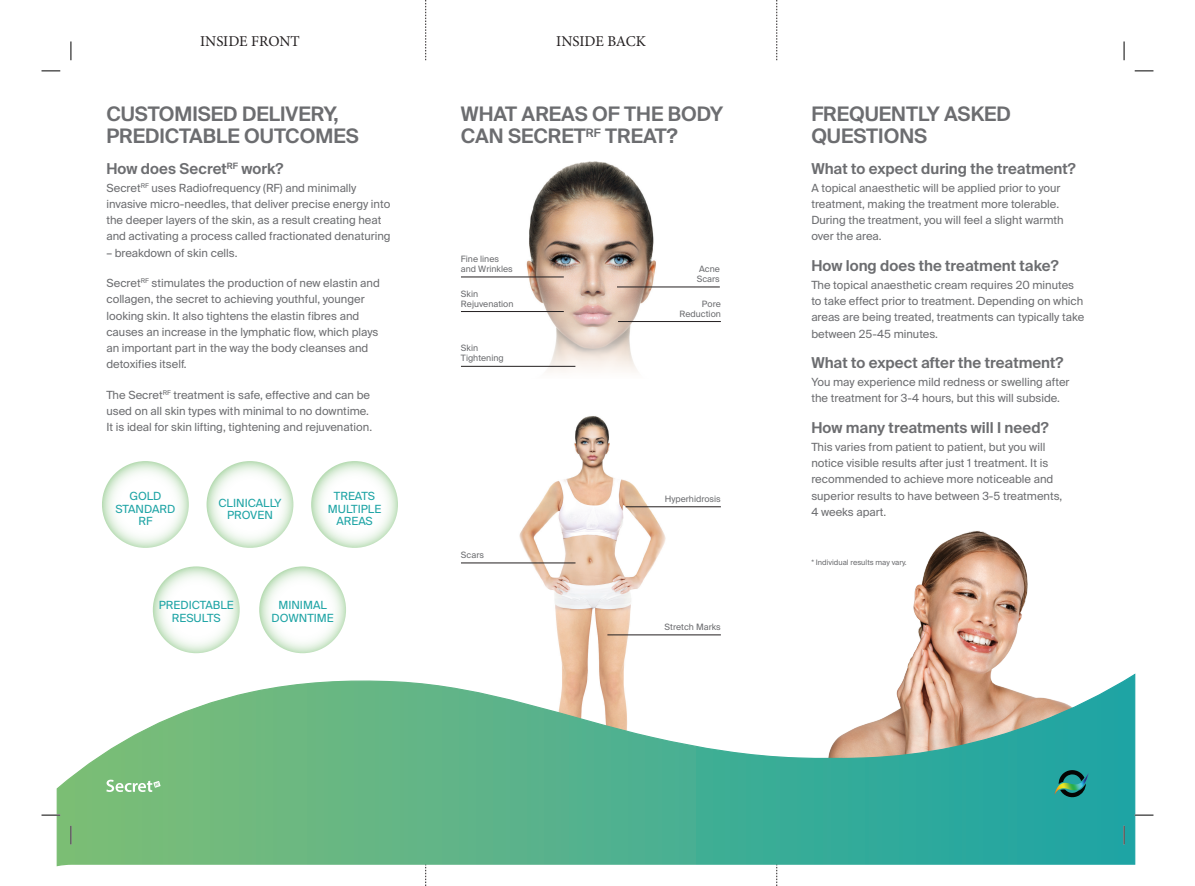
<style>
.page{position:relative;width:1195px;height:886px;background:#fff}
.page>*{position:absolute;margin:0;border:0;box-sizing:border-box;transform-origin:0 0}
.t1{font:600 20px/22.5px "Suisse Intl";color:#6c6d70}
.t2{font:600 15px "Suisse Intl";color:#6c6d70}
.t3{font:15px "Minion Pro";color:#231f20}
.t4{font:11.25px/16.2px "Suisse Intl";color:#6c6d70}
.t5{font:11.25px/12.5px "Suisse Intl";color:#1ea4a5;text-align:center}
.t6{font:8.75px/10px "Suisse Intl";color:#6c6d70}
.t7{font:7.5px "Suisse Intl";color:#6c6d70}
</style>
<div class="page">
<img style="left:906px;top:530px;width:230px;height:229px">
<img style="left:496px;top:416px;width:199px;height:256px">
<svg style="left:425px;top:0;width:1px;height:60px"></svg>
<svg style="left:425px;top:867px;width:1px;height:19px"></svg>
<svg style="left:776px;top:0;width:1px;height:60px"></svg>
<svg style="left:776px;top:867px;width:1px;height:19px"></svg>
<svg style="left:56px;top:672px;width:1079px;height:195px"></svg>
<svg style="left:102px;top:461px;width:87px;height:87px"></svg>
<svg style="left:206px;top:461px;width:87px;height:87px"></svg>
<svg style="left:311px;top:461px;width:87px;height:87px"></svg>
<svg style="left:153px;top:566px;width:87px;height:87px"></svg>
<svg style="left:259px;top:566px;width:87px;height:87px"></svg>
<svg style="left:1058px;top:770px;width:27px;height:27px"></svg>
<img style="left:1054px;top:773px;width:34px;height:21px">
<img style="left:461px;top:162px;width:260px;height:210px">
<svg style="left:106px;top:780px;width:54px;height:12px"></svg>
<hr style="left:461px;top:277px;width:102px;height:1px;background:#231f20">
<hr style="left:461px;top:311px;width:102px;height:1px;background:#231f20">
<hr style="left:461px;top:366px;width:114px;height:1px;background:#231f20">
<hr style="left:625px;top:506px;width:95px;height:1px;background:#231f20">
<hr style="left:617px;top:287px;width:102px;height:1px;background:#231f20">
<hr style="left:618px;top:321px;width:102px;height:1px;background:#231f20">
<hr style="left:607px;top:635px;width:113px;height:1px;background:#231f20">
<hr style="left:461px;top:563px;width:114px;height:1px;background:#231f20">
<svg style="left:41px;top:70px;width:19px;height:2px"></svg>
<svg style="left:1134px;top:70px;width:19px;height:2px"></svg>
<svg style="left:41px;top:814px;width:19px;height:2px"></svg>
<svg style="left:1134px;top:814px;width:19px;height:2px"></svg>
<svg style="left:70px;top:41px;width:2px;height:19px"></svg>
<svg style="left:70px;top:826px;width:2px;height:18px"></svg>
<svg style="left:1123px;top:41px;width:1px;height:19px"></svg>
<svg style="left:1122px;top:826px;width:2px;height:18px"></svg>
<h2 class="t3" style="left:200px;top:32px;width:101px">INSIDE FRONT</h2>
<h2 class="t3" style="left:556px;top:32px;width:91px">INSIDE BACK</h2>
<h1 class="t1" style="left:106px;top:103px;width:254px">CUSTOMISED DELIVERY,<br>PREDICTABLE OUTCOMES</h1>
<h2 class="t2" style="left:106px;top:160px;width:178px">How does Secret<sup>RF</sup> work?</h2>
<p class="t4" style="left:106px;top:180px;width:286px">Secret<sup>RF</sup> uses Radiofrequency (RF) and minimally invasive micro-needles, that deliver precise energy into the deeper layers of the skin, as a result creating heat and activating a process called fractionated denaturing</p>
<p class="t4" style="left:106px;top:245px;width:132px">– breakdown of skin cells.</p>
<p class="t4" style="left:106px;top:275px;width:275px">Secret<sup>RF</sup> stimulates the production of new elastin and collagen, the secret to achieving youthful, younger looking skin. It also tightens the elastin fibres and causes an increase in the lymphatic flow, which plays an important part in the way the body cleanses and detoxifies itself.</p>
<p class="t4" style="left:106px;top:387px;width:267px">The Secret<sup>RF</sup> treatment is safe, effective and can be used on all skin types with minimal to no downtime.<br>It is ideal for skin lifting, tightening and rejuvenation.</p>
<p class="t5" style="left:115px;top:490px;width:61px">GOLD<br>STANDARD<br>RF</p>
<p class="t5" style="left:218px;top:496px;width:64px">CLINICALLY<br>PROVEN</p>
<p class="t5" style="left:328px;top:490px;width:55px">TREATS<br>MULTIPLE<br>AREAS</p>
<p class="t5" style="left:159px;top:599px;width:76px">PREDICTABLE<br>RESULTS</p>
<p class="t5" style="left:271px;top:599px;width:64px">MINIMAL<br>DOWNTIME</p>
<h1 class="t1" style="left:461px;top:103px;width:264px">WHAT AREAS OF THE BODY<br>CAN SECRET<sup>RF</sup> TREAT?</h1>
<p class="t6" style="left:461px;top:254px;width:53px">Fine lines and Wrinkles</p>
<p class="t6" style="left:461px;top:288px;width:54px">Skin<br>Rejuvenation</p>
<p class="t6" style="left:461px;top:343px;width:44px">Skin<br>Tightening</p>
<p class="t6" style="left:461px;top:550px;width:25px">Scars</p>
<p class="t6" style="left:696px;top:264px;width:25px">Acne<br>Scars</p>
<p class="t6" style="left:679px;top:298px;width:43px;text-align:right">Pore<br>Reduction</p>
<p class="t6" style="left:664px;top:494px;width:58px">Hyperhidrosis</p>
<p class="t6" style="left:664px;top:622px;width:58px">Stretch Marks</p>
<h1 class="t1" style="left:811px;top:103px;width:201px">FREQUENTLY ASKED<br>QUESTIONS</h1>
<h2 class="t2" style="left:811px;top:160px;width:266px">What to expect during the treatment?</h2>
<p class="t4" style="left:811px;top:180px;width:254px">A topical anaesthetic will be applied prior to your treatment, making the treatment more tolerable.<br>During the treatment, you will feel a slight warmth over the area.</p>
<h2 class="t2" style="left:811px;top:257px;width:249px">How long does the treatment take?</h2>
<p class="t4" style="left:811px;top:277px;width:274px">The topical anaesthetic cream requires 20 minutes to take effect prior to treatment. Depending on which areas are being treated, treatments can typically take between 25-45 minutes.</p>
<h2 class="t2" style="left:811px;top:354px;width:253px">What to expect after the treatment?</h2>
<p class="t4" style="left:811px;top:374px;width:260px">You may experience mild redness or swelling after the treatment for 3-4 hours, but this will subside.</p>
<h2 class="t2" style="left:811px;top:419px;width:239px">How many treatments will I need?</h2>
<p class="t4" style="left:811px;top:439px;width:252px">This varies from patient to patient, but you will notice visible results after just 1 treatment. It is recommended to achieve more noticeable and superior results to have between 3-5 treatments, 4 weeks apart.</p>
<p class="t7" style="left:811px;top:558px;width:97px">* Individual results may vary.</p>
</div>
